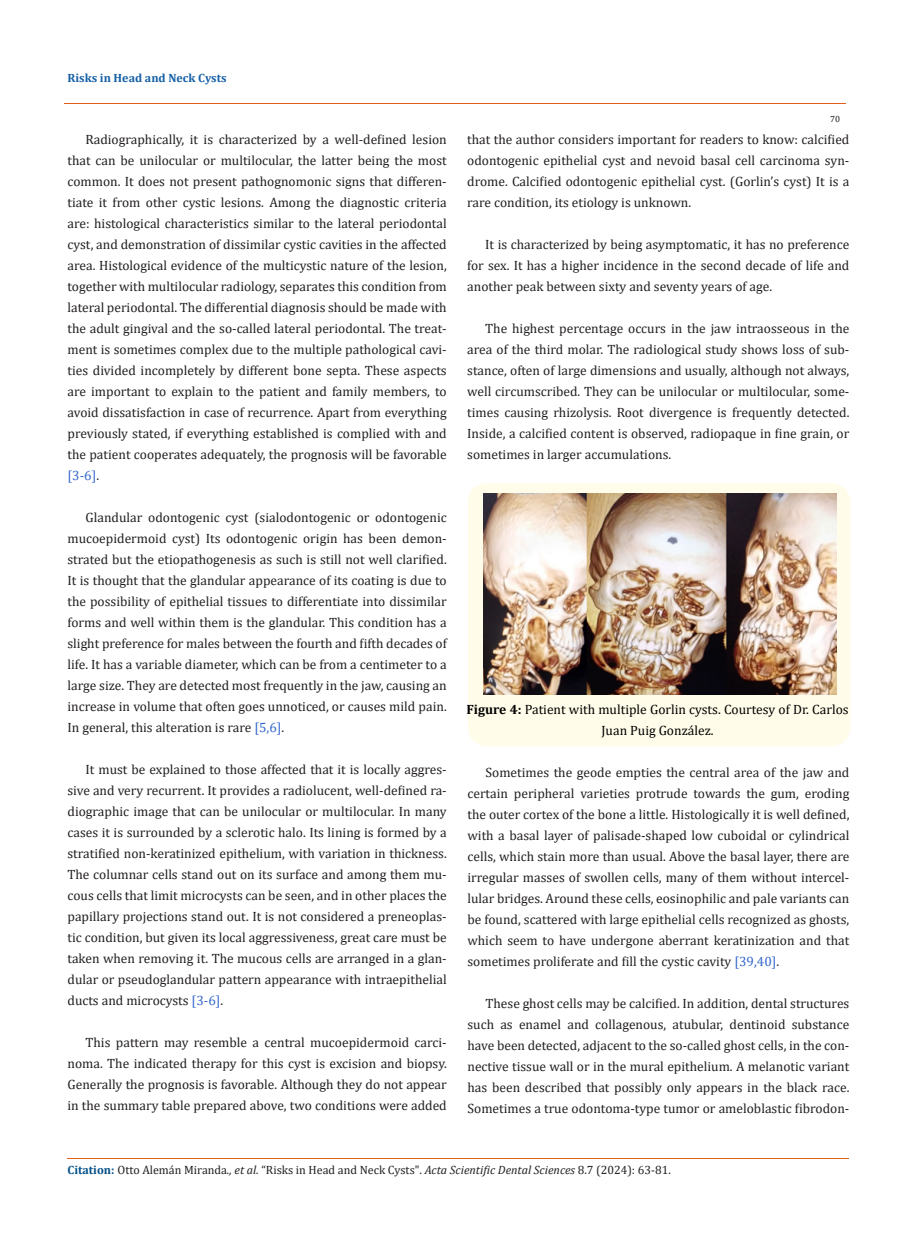
<style>
.page{position:relative;width:917px;height:1260px;background:#fff}
.page>*{position:absolute;margin:0;border:0;box-sizing:border-box;transform-origin:0 0}
.t1{font:13.5px/21px "Cambria";color:#231f20;text-align:justify}
.t2{font:13.5px/21px "Cambria";color:#000;text-align:center}
.t3{font:12px "Cambria";color:#231f20}
.t4{font:700 12px "Cambria";color:#1560a6}
.t5{font:9px "Cambria";color:#231f20}
.s1{color:#36c}
.s2{font-weight:700}
.s3{font-weight:700;color:#035089}
.s4{font-style:italic}
</style>
<div class="page">
<hr style="left:64px;top:104px;width:782px;height:1px;background:#e05d1a">
<div style="left:468px;top:483px;width:382px;height:263px;background:#fffde9;border-radius:18px"></div>
<img style="left:483px;top:494px;width:353px;height:201px">
<hr style="left:67px;top:1158px;width:782px;height:1px;background:#e05d1a">
<p class="t4" style="left:67px;top:69px;width:161px">Risks in Head and Neck Cysts</p>
<p class="t1" style="left:67px;top:129px;width:381px;text-indent:18px">Radiographically, it is characterized by a well-defined lesion that can be unilocular or multilocular, the latter being the most common. It does not present pathognomonic signs that differen&shy;tiate it from other cystic lesions. Among the diagnostic criteria are: histological characteristics similar to the lateral periodontal cyst, and demonstration of dissimilar cystic cavities in the affected area. Histological evidence of the multicystic nature of the lesion, together with multilocular radiology, separates this condition from lateral periodontal. The differential diagnosis should be made with the adult gingival and the so-called lateral periodontal. The treat&shy;ment is sometimes complex due to the multiple pathological cavi&shy;ties divided incompletely by different bone septa. These aspects are important to explain to the patient and family members, to avoid dissatisfaction in case of recurrence. Apart from everything previously stated, if everything established is complied with and the patient cooperates adequately, the prognosis will be favorable <span class="s1">[3-6]</span>.</p>
<p class="t1" style="left:67px;top:507px;width:381px;text-indent:18px">Glandular odontogenic cyst (sialodontogenic or odontogenic mucoepidermoid cyst) Its odontogenic origin has been demon&shy;strated but the etiopathogenesis as such is still not well clarified.<br>It is thought that the glandular appearance of its coating is due to the possibility of epithelial tissues to differentiate into dissimilar forms and well within them is the glandular. This condition has a slight preference for males between the fourth and fifth decades of life. It has a variable diameter, which can be from a centimeter to a large size. They are detected most frequently in the jaw, causing an increase in volume that often goes unnoticed, or causes mild pain.<br>In general, this alteration is rare <span class="s1">[5,6]</span>.</p>
<p class="t1" style="left:67px;top:759px;width:381px;text-indent:18px">It must be explained to those affected that it is locally aggres&shy;sive and very recurrent. It provides a radiolucent, well-defined ra&shy;diographic image that can be unilocular or multilocular. In many cases it is surrounded by a sclerotic halo. Its lining is formed by a stratified non-keratinized epithelium, with variation in thickness.<br>The columnar cells stand out on its surface and among them mu&shy;cous cells that limit microcysts can be seen, and in other places the papillary projections stand out. It is not considered a preneoplas&shy;tic condition, but given its local aggressiveness, great care must be taken when removing it. The mucous cells are arranged in a glan&shy;dular or pseudoglandular pattern appearance with intraepithelial ducts and microcysts <span class="s1">[3-6]</span>.</p>
<p class="t1" style="left:67px;top:1032px;width:381px;text-indent:18px">This pattern may resemble a central mucoepidermoid carci&shy;noma. The indicated therapy for this cyst is excision and biopsy.<br>Generally the prognosis is favorable. Although they do not appear in the summary table prepared above, two conditions were added</p>
<p class="t5" style="left:830px;top:114px;width:11px">70</p>
<p class="t1" style="left:467px;top:129px;width:384px">that the author considers important for readers to know: calcified odontogenic epithelial cyst and nevoid basal cell carcinoma syn&shy;drome. Calcified odontogenic epithelial cyst. (Gorlin’s cyst) It is a rare condition, its etiology is unknown.</p>
<p class="t1" style="left:467px;top:234px;width:384px;text-indent:18px">It is characterized by being asymptomatic, it has no preference for sex. It has a higher incidence in the second decade of life and another peak between sixty and seventy years of age.</p>
<p class="t1" style="left:467px;top:318px;width:384px;text-indent:18px">The highest percentage occurs in the jaw intraosseous in the area of the third molar. The radiological study shows loss of sub&shy;stance, often of large dimensions and usually, although not always, well circumscribed. They can be unilocular or multilocular, some&shy;times causing rhizolysis. Root divergence is frequently detected.<br>Inside, a calcified content is observed, radiopaque in fine grain, or sometimes in larger accumulations.</p>
<p class="t2" style="left:466px;top:699px;width:383px"><span class="s2">Figure 4:</span> Patient with multiple Gorlin cysts. Courtesy of Dr. Carlos<br>Juan Puig González.</p>
<p class="t1" style="left:467px;top:762px;width:383px;text-indent:18px">Sometimes the geode empties the central area of the jaw and certain peripheral varieties protrude towards the gum, eroding the outer cortex of the bone a little. Histologically it is well defined, with a basal layer of palisade-shaped low cuboidal or cylindrical cells, which stain more than usual. Above the basal layer, there are irregular masses of swollen cells, many of them without intercel&shy;lular bridges. Around these cells, eosinophilic and pale variants can be found, scattered with large epithelial cells recognized as ghosts, which seem to have undergone aberrant keratinization and that sometimes proliferate and fill the cystic cavity <span class="s1">[39,40]</span>.</p>
<p class="t1" style="left:467px;top:993px;width:383px;text-indent:18px">These ghost cells may be calcified. In addition, dental structures such as enamel and collagenous, atubular, dentinoid substance have been detected, adjacent to the so-called ghost cells, in the con&shy;nective tissue wall or in the mural epithelium. A melanotic variant has been described that possibly only appears in the black race.<br>Sometimes a true odontoma-type tumor or ameloblastic fibrodon-</p>
<p class="t3" style="left:67px;top:1163px;width:605px"><span class="s3">Citation:</span> Otto Alemán Miranda<span class="s4">., et al.</span> “Risks in Head and Neck Cysts". <span class="s4">Acta Scientific Dental Sciences</span> 8.7 (2024): 63-81.</p>
</div>
